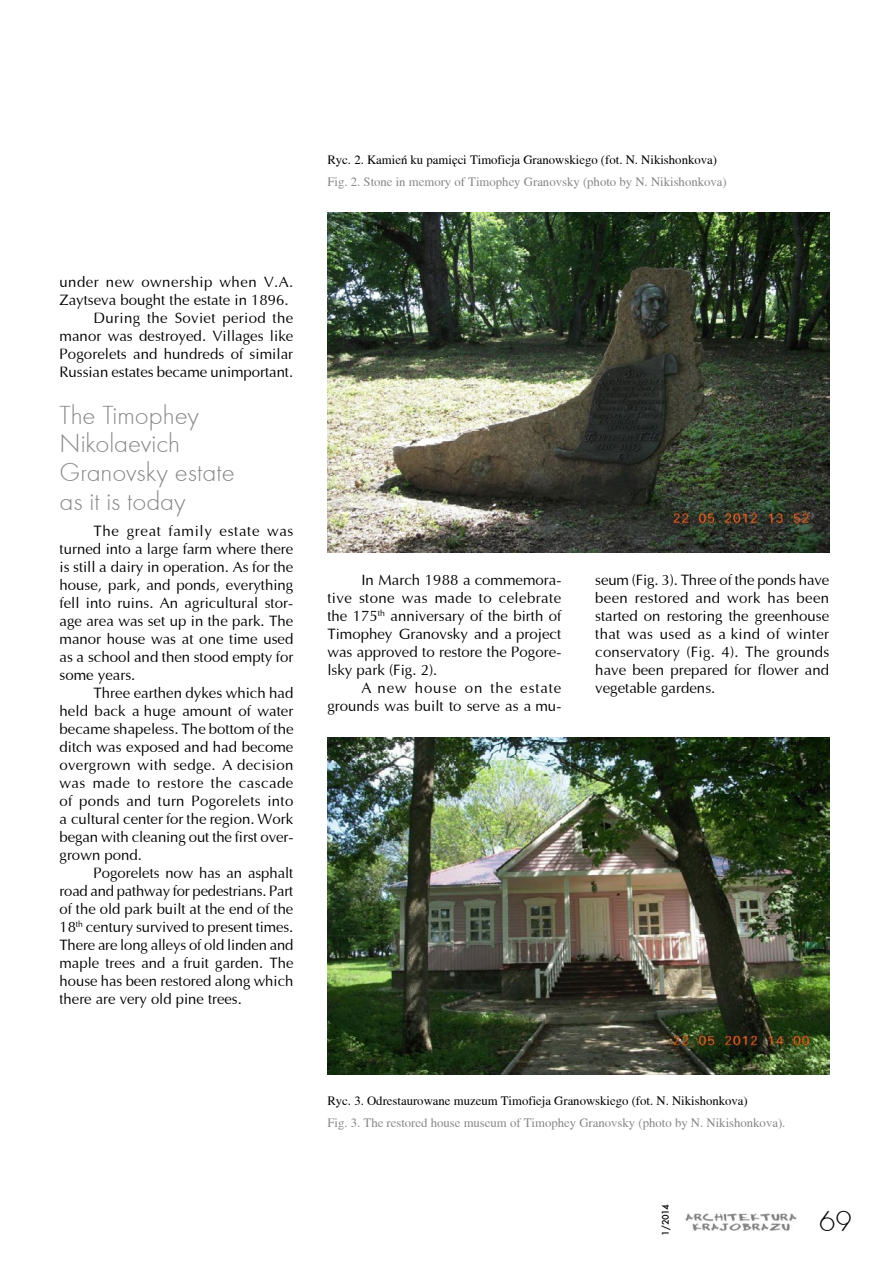
<style>
.page{position:relative;width:893px;height:1263px;background:#fff}
.page>*{position:absolute;margin:0;border:0;box-sizing:border-box;transform-origin:0 0}
.t1{font:30px "Futura TEE Ligh";color:#000}
.t2{font:27px/28.5px "Futura TEE Ligh";color:#878787}
.t3{font:15px/18px "Ottawa";color:#000;text-align:justify}
.t4{font:15px "Ottawa";letter-spacing:.03em;color:#000}
.t5{font:15px "Ottawa";letter-spacing:.02em;color:#000}
.t6{font:12.75px "Toronto";color:#878787}
.t7{font:12.75px "Toronto";color:#000}
.t8{font:500 10.05px "Futura TEE";color:#000}
</style>
<div class="page">
<img style="left:685px;top:1213px;width:112px;height:18px">
<img style="left:327px;top:213px;width:502px;height:339px">
<img style="left:327px;top:737px;width:502px;height:338px">
<p class="t7" style="left:327px;top:153px;width:391px">Ryc. 2. Kamień ku pamięci Timofieja Granowskiego (fot. N. Nikishonkova)</p>
<p class="t6" style="left:327px;top:174px;width:401px">Fig. 2. Stone in memory of Timophey Granovsky (photo by N. Nikishonkova)</p>
<p class="t4" style="left:60px;top:273px;width:235px">under new ownership when V.A.</p>
<p class="t3" style="left:60px;top:291px;width:231px">Zaytseva bought the estate in 1896.</p>
<p class="t5" style="left:94px;top:309px;width:201px">During the Soviet period the</p>
<p class="t3" style="left:60px;top:327px;width:235px">manor was destroyed. Villages like</p>
<p class="t3" style="left:60px;top:345px;width:235px">Pogorelets and hundreds of similar</p>
<p class="t3" style="left:60px;top:363px;width:235px">Russian estates became unimportant.</p>
<h2 class="t2" style="left:60px;top:401px;width:177px">The Timophey<br>Nikolaevich<br>Granovsky estate as it is today</h2>
<p class="t3" style="left:60px;top:522px;width:235px;text-indent:34px">The great family estate was turned into a large farm where there is still a dairy in operation. As for the house, park, and ponds, everything fell into ruins. An agricultural stor&shy;age area was set up in the park. The manor house was at one time used as a school and then stood empty for some years.</p>
<p class="t3" style="left:60px;top:684px;width:236px;text-indent:34px">Three earthen dykes which had held back a huge amount of water became shapeless. The bottom of the ditch was exposed and had become overgrown with sedge. A decision was made to restore the cascade of ponds and turn Pogorelets into a cultural center for the region. Work began with cleaning out the first over&shy;grown pond.</p>
<p class="t3" style="left:60px;top:864px;width:235px;text-indent:34px">Pogorelets now has an asphalt road and pathway for pedestrians. Part of the old park built at the end of the 18<sup>th</sup> century survived to present times.<br>There are long alleys of old linden and maple trees and a fruit garden. The house has been restored along which there are very old pine trees.</p>
<p class="t3" style="left:327px;top:570px;width:235px;text-indent:34px">In March 1988 a commemora&shy;tive stone was made to celebrate the 175<sup>th</sup> anniversary of the birth of Timophey Granovsky and a project was approved to restore the Pogore&shy;lsky park (Fig. 2).</p>
<p class="t3" style="left:327px;top:678px;width:235px;text-align:right">A new house on the estate grounds was built to serve as a mu-</p>
<p class="t3" style="left:595px;top:570px;width:235px">seum (Fig. 3). Three of the ponds have been restored and work has been started on restoring the greenhouse that was used as a kind of winter conservatory (Fig. 4). The grounds have been prepared for flower and vegetable gardens.</p>
<p class="t7" style="left:327px;top:1094px;width:422px">Ryc. 3. Odrestaurowane muzeum Timofieja Granowskiego (fot. N. Nikishonkova)</p>
<p class="t6" style="left:327px;top:1115px;width:460px">Fig. 3. The restored house museum of Timophey Granovsky (photo by N. Nikishonkova).</p>
<p class="t8" style="left:659px;top:1236px;width:33px;rotate:-90deg">1/2014</p>
<h1 class="t1" style="left:819px;top:1204px;width:34px">69</h1>
</div>
